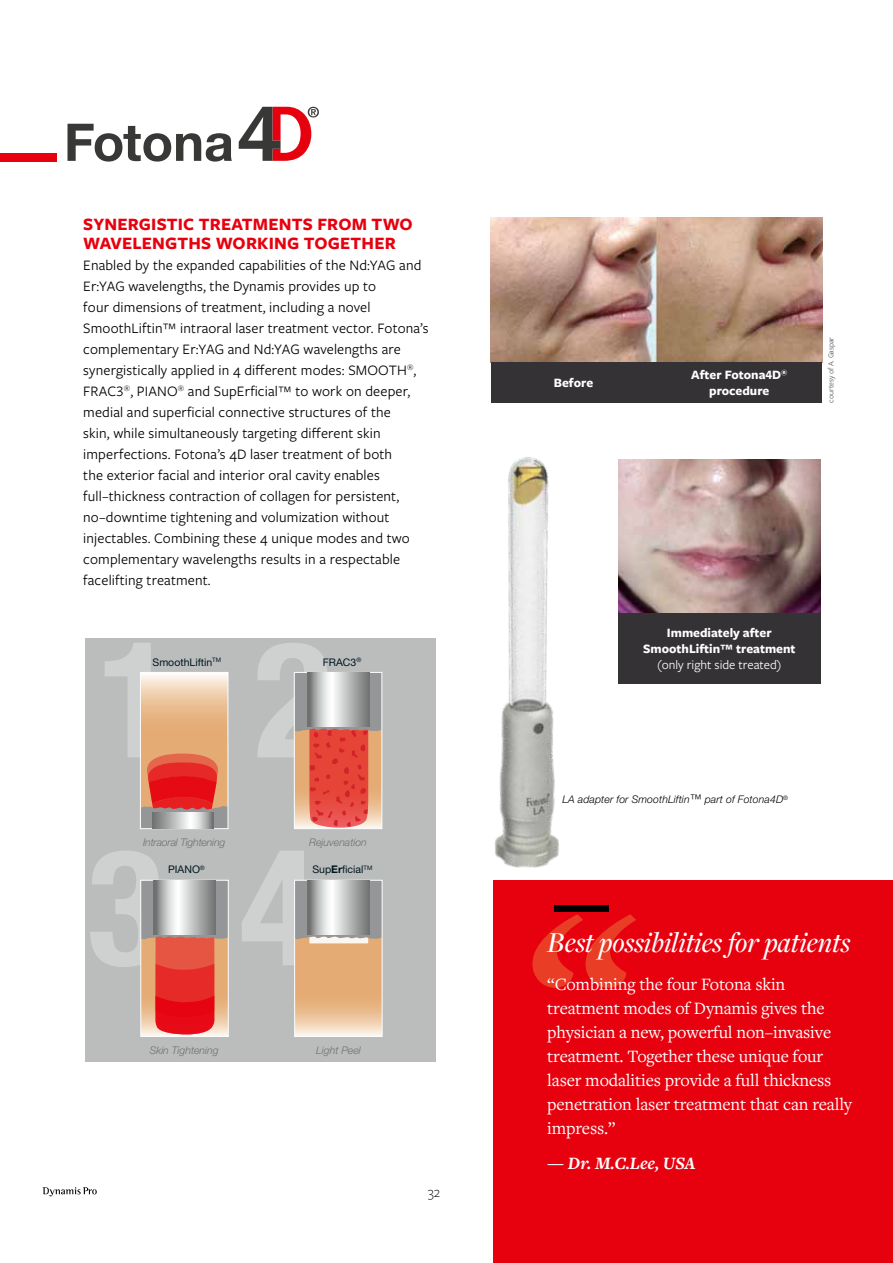
<style>
.page{position:relative;width:893px;height:1263px;background:#fff}
.page>*{position:absolute;margin:0;border:0;box-sizing:border-box;transform-origin:0 0}
.t1{font:italic 700 238.2px "Freight Text Pro";color:#ea3d26}
.t2{font:italic 500 30px "Freight Disp Pro";color:#fff}
.t3{font:18px/24px "Freight Text Pro";letter-spacing:-.01em;color:#fff}
.t4{font:700 18px/19.5px "Freight Sans Pro";letter-spacing:.01em;color:#e7000e}
.t5{font:italic 700 18px "Freight Text Pro";letter-spacing:-.01em;color:#fff}
.t6{font:15px/21px "Freight Sans Pro";letter-spacing:.01em;color:#000}
.t7{font:300 15px "Freight Sans Pro";color:#000}
.t8{font:700 13.2px/15.9px "Freight Sans Pro";color:#fff;text-align:center}
.t9{font:13.2px "Freight Sans Pro";color:#fff}
.t10{font:italic 300 10.5px "Helvetica Neue LT Std";letter-spacing:.01em;color:#000}
.t11{font:10.5px "Helvetica Neue LT Pro";color:#001720}
.t12{font:italic 300 10.5px "Helvetica Neue LT Std";color:#6f7070}
.t13{font:italic 300 10.5px "Helvetica Neue LT Std";letter-spacing:-.02em;color:#6f7070}
.t14{font:7.95px "Freight Sans Pro";letter-spacing:-.01em;color:#555756}
.s1{font-weight:700}
.s2{font-family:"Helvetica Neue LT Pro";font-style:normal;font-size:12px}
</style>
<div class="page">
<img style="left:298px;top:457px;width:261px;height:411px">
<img style="left:618px;top:459px;width:202px;height:154px">
<div style="left:85px;top:639px;width:351px;height:423px;background:#bbbdbd"></div>
<svg style="left:257px;top:643px;width:125px;height:186px"></svg>
<svg style="left:242px;top:851px;width:140px;height:185px"></svg>
<svg style="left:90px;top:851px;width:138px;height:185px"></svg>
<svg style="left:105px;top:643px;width:124px;height:186px"></svg>
<div style="left:0;top:153px;width:56px;height:9px;background:#e7000e"></div>
<svg style="left:68px;top:124px;width:164px;height:38px"></svg>
<svg style="left:239px;top:107px;width:80px;height:54px"></svg>
<div style="left:493px;top:880px;width:400px;height:383px;background:#e7000e"></div>
<div style="left:554px;top:905px;width:54px;height:7px;background:#000"></div>
<img style="left:491px;top:217px;width:331px;height:145px">
<div style="left:491px;top:362px;width:165px;height:41px;background:#343235"></div>
<div style="left:656px;top:362px;width:166px;height:41px;background:#343235"></div>
<div style="left:618px;top:613px;width:202px;height:71px;background:#343235"></div>
<svg style="left:43px;top:1187px;width:54px;height:9px"></svg>
<p class="t4" style="left:83px;top:213px;width:331px">SYNERGISTIC TREATMENTS FROM TWO<br>WAVELENGTHS WORKING TOGETHER</p>
<p class="t6" style="left:83px;top:254px;width:347px">Enabled by the expanded capabilities of the Nd:YAG and Er:YAG wavelengths, the Dynamis provides up to<br>four dimensions of treatment, including a novel SmoothLiftin™ intraoral laser treatment vector. Fotona’s complementary Er:YAG and Nd:YAG wavelengths are synergistically applied in 4 different modes: SMOOTH<sup>®</sup>, FRAC3<sup>®</sup>, PIANO<sup>®</sup> and SupErficial™ to work on deeper, medial and superficial connective structures of the<br>skin, while simultaneously targeting different skin imperfections. Fotona’s 4D laser treatment of both<br>the exterior facial and interior oral cavity enables full–thickness contraction of collagen for persistent, no–downtime tightening and volumization without injectables. Combining these 4 unique modes and two complementary wavelengths results in a respectable facelifting treatment.</p>
<p class="t11" style="left:153px;top:655px;width:70px">SmoothLiftin<sup>TM</sup></p>
<p class="t11" style="left:323px;top:655px;width:40px">FRAC3<sup>®</sup></p>
<p class="t13" style="left:143px;top:836px;width:84px">Intraoral Tightening</p>
<p class="t12" style="left:309px;top:836px;width:59px">Rejuvenation</p>
<p class="t11" style="left:168px;top:863px;width:38px">PIANO<sup>®</sup></p>
<p class="t11" style="left:312px;top:863px;width:61px">Sup<span class="s1">Er</span>ficial<sup>TM</sup></p>
<p class="t12" style="left:150px;top:1044px;width:70px">Skin Tightening</p>
<p class="t12" style="left:316px;top:1044px;width:46px">Light Peel</p>
<p class="t7" style="left:428px;top:1182px;width:14px">32</p>
<p class="t8" style="left:554px;top:374px;width:41px">Before</p>
<p class="t8" style="left:691px;top:366px;width:98px">After Fotona4D<sup>® </sup>procedure</p>
<p class="t14" style="left:825px;top:403px;width:67px;rotate:-90deg">courtesy of A. Gaspar</p>
<p class="t8" style="left:643px;top:624px;width:154px">Immediately after<br>SmoothLiftin™ treatment</p>
<p class="t9" style="left:657px;top:656px;width:126px">(only right side treated)</p>
<p class="t10" style="left:562px;top:793px;width:227px">LA adapter for SmoothLiftin<span class="s2">™</span> part of Fotona4D<sup>®</sup></p>
<h1 class="t1" style="left:520px;top:835px;width:111px">“</h1>
<h2 class="t2" style="left:547px;top:923px;width:305px">Best possibilities for patients</h2>
<p class="t3" style="left:547px;top:971px;width:306px">“Combining the four Fotona skin treatment modes of Dynamis gives the physician a new, powerful non–invasive treatment. Together these unique four laser modalities provide a full thickness penetration laser treatment that can really impress.”</p>
<p class="t5" style="left:547px;top:1151px;width:150px">— Dr. M.C.Lee, USA</p>
</div>
